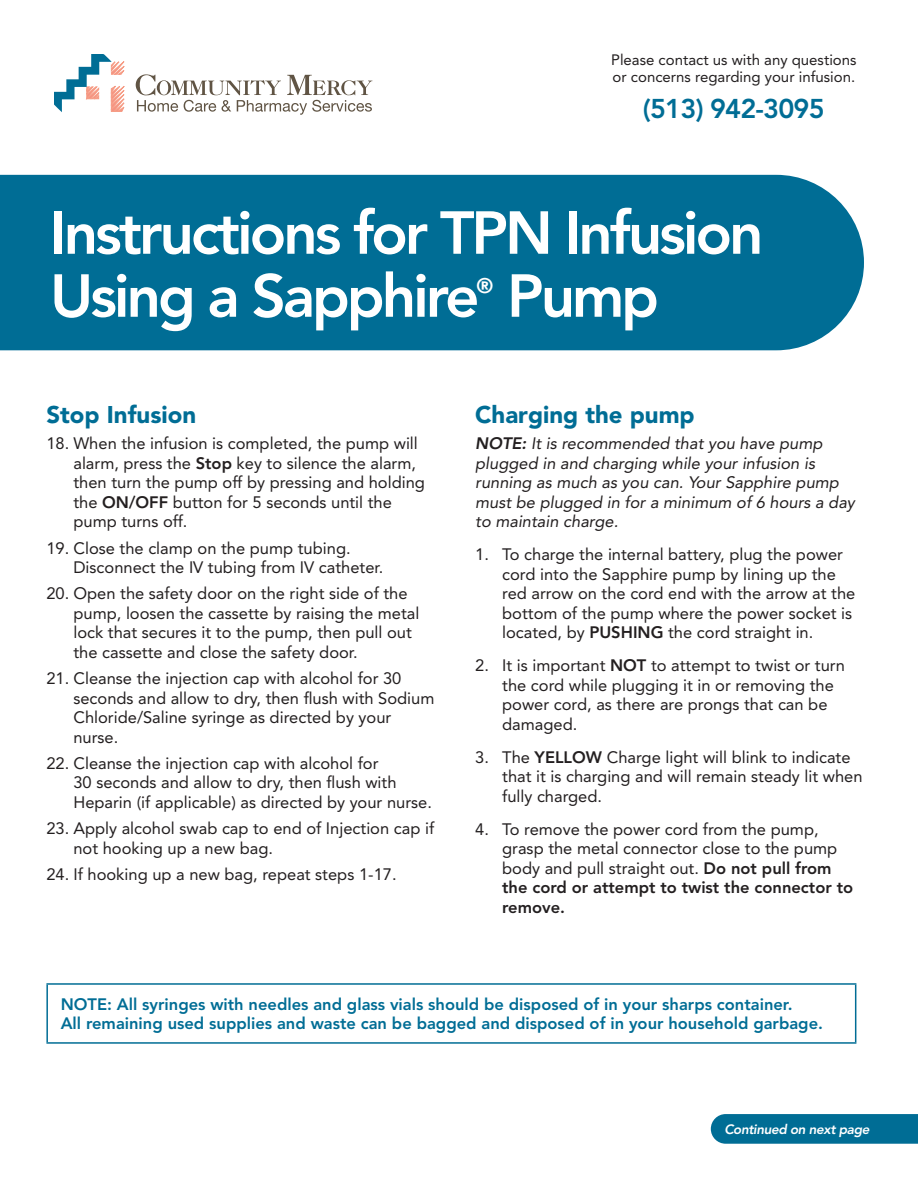
<style>
.page{position:relative;width:918px;height:1188px;background:#fff}
.page>*{position:absolute;margin:0;border:0;box-sizing:border-box;transform-origin:0 0}
.t1{font:800 60px "Avenir LT Std";letter-spacing:-.05em;color:#fff}
.t2{font:800 27px "Avenir LT Std";letter-spacing:-.03em;color:#006d95}
.t3{font:900 24px "Avenir LT Std";color:#006d95}
.t4{font:800 21px "Avenir LT Std";color:#fff}
.t5{font:16.5px/19.5px "Avenir LT Std";color:#231f20}
.t6{font:italic 16.5px/19.5px "Avenir LT Std";color:#231f20}
.t7{font:800 16.5px/19.5px "Avenir LT Std";color:#006d95}
.t8{font:15px/16.5px "Avenir LT Std";color:#231f20}
.t9{font:italic 800 13.5px "Avenir LT Std";letter-spacing:-.03em;color:#fff}
.s1{font-weight:800}
</style>
<div class="page">
<hr style="left:46px;top:983px;width:810px;height:2px;background:#006d95">
<hr style="left:46px;top:985px;width:2px;height:57px;background:#006d95">
<hr style="left:855px;top:985px;width:1px;height:57px;background:#006d95">
<hr style="left:46px;top:1042px;width:810px;height:2px;background:#006d95">
<svg style="left:711px;top:1114px;width:207px;height:30px;background:#067097"></svg>
<div style="left:0;top:175px;width:864px;height:175px;background:#006d95"></div>
<svg style="left:54px;top:54px;width:71px;height:58px"></svg>
<svg style="left:136px;top:74px;width:236px;height:41px"></svg>
<p class="t8" style="left:611px;top:52px;width:247px">Please contact us with any questions or concerns regarding your infusion.</p>
<p class="t2" style="left:643px;top:92px;width:183px">(513) 942-3095</p>
<p class="t1" style="left:50px;top:197px;width:715px">Instructions for TPN Infusion</p>
<p class="t1" style="left:50px;top:260px;width:431px">Using a Sapphire</p>
<p class="t4" style="left:476px;top:273px;width:18px">®</p>
<p class="t1" style="left:507px;top:260px;width:154px">Pump</p>
<p class="t3" style="left:46px;top:400px;width:151px">Stop Infusion</p>
<p class="t5" style="left:73px;top:434px;width:353px;text-indent:-27px">18. When the infusion is completed, the pump will alarm, press the <span class="s1">Stop</span> key to silence the alarm, then turn the pump off by pressing and holding the <span class="s1">ON/OFF</span> button for 5 seconds until the pump turns off.</p>
<p class="t5" style="left:73px;top:538px;width:312px;text-indent:-27px">19. Close the clamp on the pump tubing.<br>Disconnect the IV tubing from IV catheter.</p>
<p class="t5" style="left:73px;top:584px;width:348px;text-indent:-27px">20. Open the safety door on the right side of the pump, loosen the cassette by raising the metal lock that secures it to the pump, then pull out the cassette and close the safety door.</p>
<p class="t5" style="left:73px;top:669px;width:363px;text-indent:-27px">21. Cleanse the injection cap with alcohol for 30 seconds and allow to dry, then flush with Sodium Chloride/Saline syringe as directed by your nurse.</p>
<p class="t5" style="left:73px;top:754px;width:360px;text-indent:-27px">22. Cleanse the injection cap with alcohol for<br>30 seconds and allow to dry, then flush with<br>Heparin (if applicable) as directed by your nurse.</p>
<p class="t5" style="left:73px;top:819px;width:362px;text-indent:-27px">23. Apply alcohol swab cap to end of Injection cap if not hooking up a new bag.</p>
<p class="t5" style="left:46px;top:865px;width:352px">24. If hooking up a new bag, repeat steps 1-17.</p>
<p class="t3" style="left:475px;top:400px;width:221px">Charging the pump</p>
<p class="t6" style="left:475px;top:434px;width:381px"><span class="s1">NOTE:</span> It is recommended that you have pump plugged in and charging while your infusion is running as much as you can. Your Sapphire pump must be plugged in for a minimum of 6 hours a day to maintain charge.</p>
<p class="t5" style="left:502px;top:545px;width:355px;text-indent:-27px">1. To charge the internal battery, plug the power cord into the Sapphire pump by lining up the red arrow on the cord end with the arrow at the bottom of the pump where the power socket is located, by <span class="s1">PUSHING</span> the cord straight in.</p>
<p class="t5" style="left:502px;top:656px;width:344px;text-indent:-27px">2. It is important <span class="s1">NOT</span> to attempt to twist or turn the cord while plugging it in or removing the power cord, as there are prongs that can be damaged.</p>
<p class="t5" style="left:502px;top:748px;width:362px;text-indent:-27px">3. The <span class="s1">YELLOW</span> Charge light will blink to indicate that it is charging and will remain steady lit when fully charged.</p>
<p class="t5" style="left:502px;top:820px;width:352px;text-indent:-27px">4. To remove the power cord from the pump, grasp the metal connector close to the pump body and pull straight out. <span class="s1">Do not pull from the cord or attempt to twist the connector to remove.</span></p>
<p class="t7" style="left:61px;top:995px;width:764px">NOTE: All syringes with needles and glass vials should be disposed of in your sharps container.<br>All remaining used supplies and waste can be bagged and disposed of in your household garbage.</p>
<p class="t9" style="left:724px;top:1121px;width:147px">Continued on next page</p>
</div>
